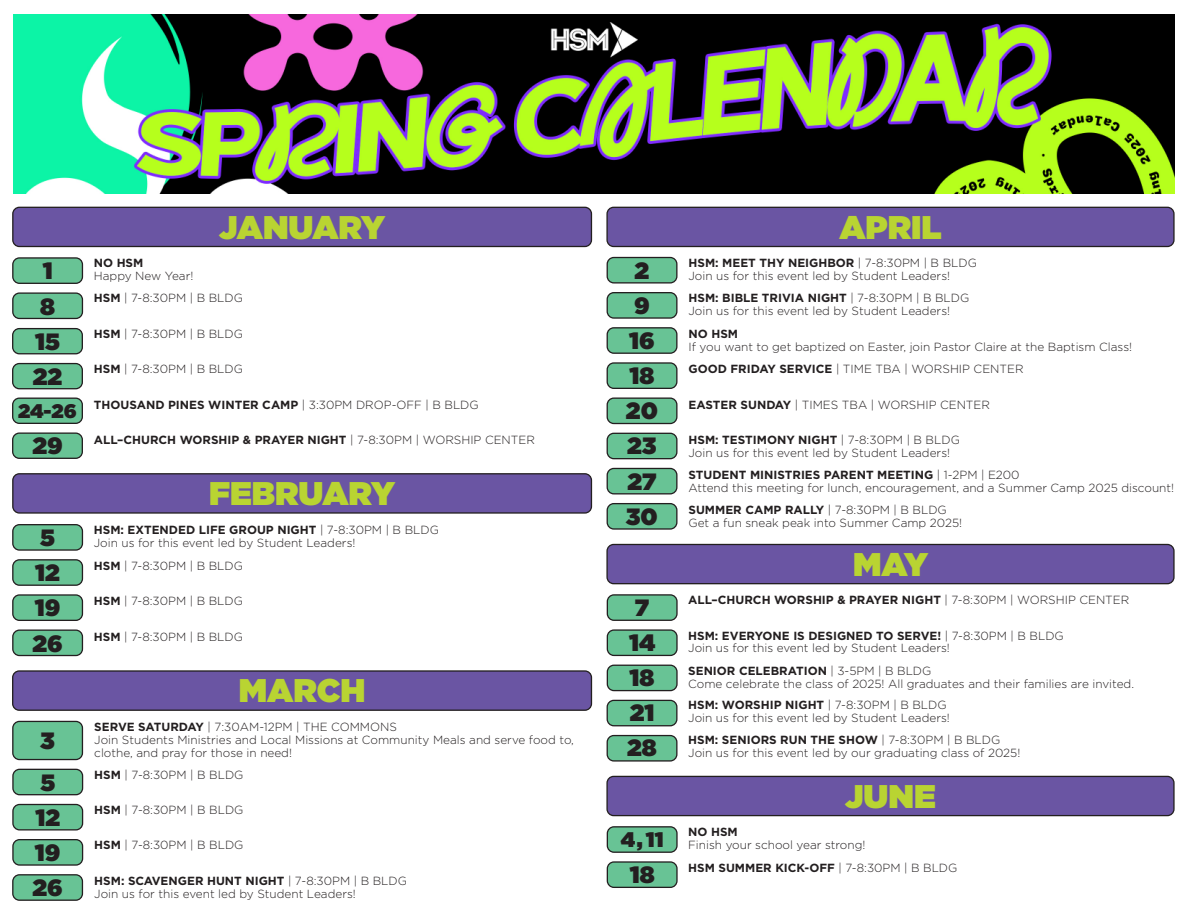
<style>
.page{position:relative;width:1188px;height:918px;background:#fff}
.page>*{position:absolute;margin:0;border:0;box-sizing:border-box;transform-origin:0 0}
.t1{font:900 32.7px "Gotham";color:#b9d432}
.t2{font:900 23.55px/35.1px "Gotham";color:#231f20;text-align:center}
.t3{font:900 21px "Gotham";color:#231f20}
.t4{font:900 19.65px "Gotham";color:#231f20}
.t5{font:300 11.85px/12.9px "Gotham";color:#231f20}
.t6{font:700 11.85px "Gotham";color:#231f20}
.s1{font-weight:700}
.s2{font-weight:300}
</style>
<div class="page">
<svg style="left:12px;top:207px;width:580px;height:40px;background:#66529b"></svg>
<svg style="left:12px;top:670px;width:580px;height:41px;background:#66539a"></svg>
<svg style="left:12px;top:473px;width:580px;height:41px;background:#67539b"></svg>
<svg style="left:606px;top:207px;width:569px;height:40px;background:#66529b"></svg>
<svg style="left:12px;top:257px;width:71px;height:27px;background:#65b18a"></svg>
<svg style="left:12px;top:524px;width:71px;height:27px;background:#65b18a"></svg>
<svg style="left:12px;top:559px;width:71px;height:27px;background:#64b18a"></svg>
<svg style="left:12px;top:594px;width:71px;height:27px;background:#65b18a"></svg>
<svg style="left:12px;top:629px;width:71px;height:27px;background:#66b28c"></svg>
<svg style="left:12px;top:328px;width:71px;height:26px;background:#63b28a"></svg>
<svg style="left:12px;top:363px;width:71px;height:26px;background:#63b28a"></svg>
<svg style="left:12px;top:721px;width:71px;height:39px;background:#64b58c"></svg>
<svg style="left:12px;top:769px;width:71px;height:26px;background:#64b38b"></svg>
<svg style="left:12px;top:804px;width:71px;height:27px;background:#66b28c"></svg>
<svg style="left:12px;top:839px;width:71px;height:27px;background:#65b18a"></svg>
<svg style="left:12px;top:874px;width:71px;height:27px;background:#64b18a"></svg>
<svg style="left:607px;top:257px;width:71px;height:27px;background:#67b38c"></svg>
<svg style="left:607px;top:292px;width:71px;height:27px;background:#65b18b"></svg>
<svg style="left:607px;top:327px;width:71px;height:27px;background:#65b18b"></svg>
<svg style="left:12px;top:292px;width:71px;height:27px;background:#66b28b"></svg>
<svg style="left:12px;top:398px;width:71px;height:26px;background:#63b28a"></svg>
<svg style="left:606px;top:544px;width:569px;height:40px;background:#66529b"></svg>
<svg style="left:607px;top:594px;width:71px;height:27px;background:#65b18a"></svg>
<svg style="left:607px;top:629px;width:71px;height:27px;background:#66b28b"></svg>
<svg style="left:607px;top:665px;width:71px;height:26px;background:#64b38b"></svg>
<svg style="left:607px;top:700px;width:71px;height:26px;background:#65b38b"></svg>
<svg style="left:607px;top:735px;width:71px;height:27px;background:#66b28c"></svg>
<svg style="left:606px;top:776px;width:569px;height:40px;background:#66529b"></svg>
<svg style="left:607px;top:826px;width:71px;height:27px;background:#65b18a"></svg>
<svg style="left:607px;top:861px;width:71px;height:27px;background:#65b18b"></svg>
<svg style="left:607px;top:362px;width:71px;height:27px;background:#65b18b"></svg>
<svg style="left:607px;top:397px;width:71px;height:27px;background:#67b38c"></svg>
<svg style="left:607px;top:433px;width:71px;height:26px;background:#64b38b"></svg>
<svg style="left:607px;top:468px;width:71px;height:26px;background:#65b38b"></svg>
<svg style="left:607px;top:503px;width:71px;height:27px;background:#66b28b"></svg>
<img style="left:13px;top:14px;width:1161px;height:179px">
<svg style="left:12px;top:432px;width:71px;height:27px;background:#66b18b"></svg>
<h2 class="t2" style="left:40px;top:255px;width:16px;text-align:left">1<br>8</h2>
<h2 class="t2" style="left:35px;top:325px;width:26px">15</h2>
<h2 class="t2" style="left:33px;top:360px;width:31px">22</h2>
<h3 class="t4" style="left:18px;top:402px;width:60px">24-26</h3>
<h2 class="t2" style="left:32px;top:430px;width:32px">29</h2>
<h2 class="t2" style="left:32px;top:521px;width:32px">5<br>12<br>19<br>26</h2>
<h2 class="t2" style="left:40px;top:721px;width:16px;line-height:41.8px;text-align:left">3<br>5</h2>
<h2 class="t2" style="left:32px;top:801px;width:32px;text-align:justify">12<br>19<br>26</h2>
<h1 class="t1" style="left:219px;top:212px;width:167px">JANUARY</h1>
<p class="t6" style="left:94px;top:258px;width:51px">NO HSM</p>
<p class="t5" style="left:94px;top:266px;width:151px;line-height:21.6px">Happy New Year!<br><span class="s1">HSM</span> | 7-8:30PM | B BLDG</p>
<p class="t5" style="left:94px;top:328px;width:151px"><span class="s1">HSM</span> | 7-8:30PM | B BLDG</p>
<p class="t5" style="left:94px;top:363px;width:151px"><span class="s1">HSM</span> | 7-8:30PM | B BLDG</p>
<p class="t6" style="left:94px;top:399px;width:386px">THOUSAND PINES WINTER CAMP <span class="s2">| 3:30PM DROP-OFF | B BLDG</span></p>
<p class="t6" style="left:94px;top:434px;width:443px">ALL–CHURCH WORSHIP &amp; PRAYER NIGHT <span class="s2">| 7-8:30PM | WORSHIP CENTER</span></p>
<h1 class="t1" style="left:209px;top:479px;width:187px">FEBRUARY</h1>
<p class="t5" style="left:94px;top:524px;width:347px"><span class="s1">HSM: EXTENDED LIFE GROUP NIGHT</span> | 7-8:30PM | B BLDG<br>Join us for this event led by Student Leaders!</p>
<p class="t5" style="left:94px;top:560px;width:151px"><span class="s1">HSM</span> | 7-8:30PM | B BLDG</p>
<p class="t5" style="left:94px;top:595px;width:151px"><span class="s1">HSM</span> | 7-8:30PM | B BLDG</p>
<p class="t5" style="left:94px;top:631px;width:151px"><span class="s1">HSM</span> | 7-8:30PM | B BLDG</p>
<h1 class="t1" style="left:239px;top:676px;width:128px">MARCH</h1>
<p class="t5" style="left:94px;top:721px;width:481px"><span class="s1">SERVE SATURDAY</span> | 7:30AM-12PM | THE COMMONS<br>Join Students Ministries and Local Missions at Community Meals and serve food to, clothe, and pray for those in need!</p>
<p class="t5" style="left:94px;top:769px;width:151px"><span class="s1">HSM</span> | 7-8:30PM | B BLDG</p>
<p class="t5" style="left:94px;top:804px;width:151px"><span class="s1">HSM</span> | 7-8:30PM | B BLDG</p>
<p class="t5" style="left:94px;top:839px;width:151px"><span class="s1">HSM</span> | 7-8:30PM | B BLDG</p>
<p class="t5" style="left:94px;top:875px;width:314px"><span class="s1">HSM: SCAVENGER HUNT NIGHT</span> | 7-8:30PM | B BLDG<br>Join us for this event led by Student Leaders!</p>
<h2 class="t2" style="left:626px;top:254px;width:33px">2<br>9<br>16<br>18<br>20<br>23<br>27<br>30</h2>
<h2 class="t2" style="left:627px;top:592px;width:31px">7<br>14<br>18<br>21<br>28</h2>
<h3 class="t3" style="left:621px;top:830px;width:44px">4, 11</h3>
<h2 class="t2" style="left:630px;top:859px;width:26px">18</h2>
<h1 class="t1" style="left:839px;top:212px;width:104px">APRIL</h1>
<p class="t5" style="left:689px;top:257px;width:290px"><span class="s1">HSM: MEET THY NEIGHBOR</span> | 7-8:30PM | B BLDG<br>Join us for this event led by Student Leaders!</p>
<p class="t5" style="left:689px;top:292px;width:282px"><span class="s1">HSM: BIBLE TRIVIA NIGHT</span> | 7-8:30PM | B BLDG<br>Join us for this event led by Student Leaders!</p>
<p class="t6" style="left:689px;top:328px;width:51px">NO HSM</p>
<p class="t5" style="left:689px;top:336px;width:445px;line-height:22.5px">If you want to get baptized on Easter, join Pastor Claire at the Baptism Class!<br><span class="s1">GOOD FRIDAY SERVICE</span> | TIME TBA | WORSHIP CENTER</p>
<p class="t5" style="left:689px;top:398px;width:303px"><span class="s1">EASTER SUNDAY</span> | TIMES TBA | WORSHIP CENTER</p>
<p class="t5" style="left:689px;top:434px;width:273px"><span class="s1">HSM: TESTIMONY NIGHT</span> | 7-8:30PM | B BLDG<br>Join us for this event led by Student Leaders!</p>
<p class="t5" style="left:689px;top:469px;width:487px"><span class="s1">STUDENT MINISTRIES PARENT MEETING</span> | 1-2PM | E200<br>Attend this meeting for lunch, encouragement, and a Summer Camp 2025 discount!</p>
<p class="t5" style="left:689px;top:504px;width:275px"><span class="s1">SUMMER CAMP RALLY</span> | 7-8:30PM | B BLDG<br>Get a fun sneak peak into Summer Camp 2025!</p>
<h1 class="t1" style="left:853px;top:550px;width:76px">MAY</h1>
<p class="t6" style="left:688px;top:595px;width:443px">ALL–CHURCH WORSHIP &amp; PRAYER NIGHT <span class="s2">| 7-8:30PM | WORSHIP CENTER</span></p>
<p class="t5" style="left:688px;top:630px;width:377px"><span class="s1">HSM: EVERYONE IS DESIGNED TO SERVE!</span> | 7-8:30PM | B BLDG<br>Join us for this event led by Student Leaders!</p>
<p class="t5" style="left:688px;top:665px;width:447px"><span class="s1">SENIOR CELEBRATION</span> | 3-5PM | B BLDG<br>Come celebrate the class of 2025! All graduates and their families are invited.</p>
<p class="t5" style="left:688px;top:699px;width:263px"><span class="s1">HSM: WORSHIP NIGHT</span> | 7-8:30PM | B BLDG<br>Join us for this event led by Student Leaders!</p>
<p class="t5" style="left:688px;top:734px;width:334px"><span class="s1">HSM: SENIORS RUN THE SHOW</span> | 7-8:30PM | B BLDG<br>Join us for this event led by our graduating class of 2025!</p>
<h1 class="t1" style="left:845px;top:782px;width:92px">JUNE</h1>
<p class="t6" style="left:688px;top:827px;width:51px">NO HSM</p>
<p class="t5" style="left:688px;top:834px;width:271px;line-height:22.6px">Finish your school year strong!<br><span class="s1">HSM SUMMER KICK-OFF</span> | 7-8:30PM | B BLDG</p>
</div>
